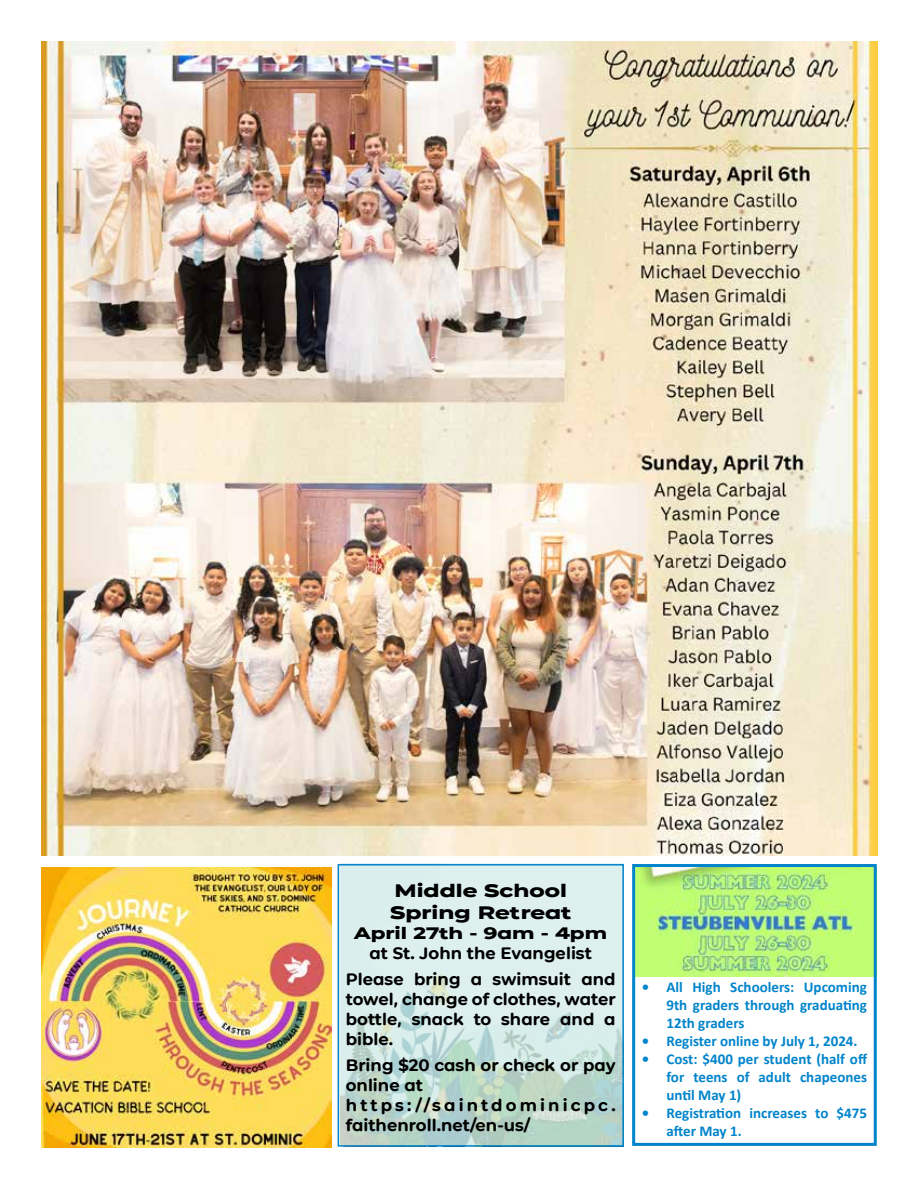
<style>
.page{position:relative;width:918px;height:1188px;background:#fff}
.page>*{position:absolute;margin:0;border:0;box-sizing:border-box;transform-origin:0 0}
.t1{font:800 expanded 18px/21.6px "CMG Sans";color:#000}
.t2{font:16.5px/19.8px "CMG Sans Bold Rounded";color:#000;text-align:center}
.t3{font:800 expanded 16.5px "CMG Sans";color:#000}
.t4{font:700 15px/18px "Calibri";color:#0084cb;text-align:justify}
</style>
<div class="page">
<img style="left:636px;top:868px;width:237px;height:108px">
<div style="left:632px;top:864px;width:245px;height:282px;border:3px solid #0084cb"></div>
<img style="left:41px;top:42px;width:837px;height:813px">
<img style="left:41px;top:867px;width:291px;height:280px">
<svg style="left:341px;top:867px;width:280px;height:277px;background:#cfe6e1"></svg>
<div style="left:338px;top:864px;width:286px;height:283px;border:2px solid #0084cb"></div>
<p class="t1" style="left:390px;top:880px;width:183px">Middle School<br>Spring Retreat</p>
<p class="t3" style="left:354px;top:922px;width:254px">April 27th - 9am - 4pm</p>
<p class="t2" style="left:346px;top:939px;width:271px;line-height:26.5px">at St. John the Evangelist<br>Please bring a swimsuit and</p>
<p class="t2" style="left:346px;top:989px;width:271px;text-align:justify">towel, change of clothes, water bottle, snack to share and a bible.</p>
<p class="t2" style="left:346px;top:1055px;width:271px;text-align:left">Bring $20 cash or check or pay online at https://saintdominicpc. faithenroll.net/en-us/</p>
<p class="t4" style="left:666px;top:978px;width:202px;text-indent:-25px">• All High Schoolers: Upcoming 9th graders through graduating 12th graders</p>
<p class="t4" style="left:642px;top:1032px;width:217px">• Register online by July 1, 2024.</p>
<p class="t4" style="left:666px;top:1050px;width:202px;text-indent:-25px">• Cost: $400 per student (half off for teens of adult chapeones until May 1)</p>
<p class="t4" style="left:666px;top:1104px;width:202px;text-indent:-25px">• Registration increases to $475 after May 1.</p>
</div>
